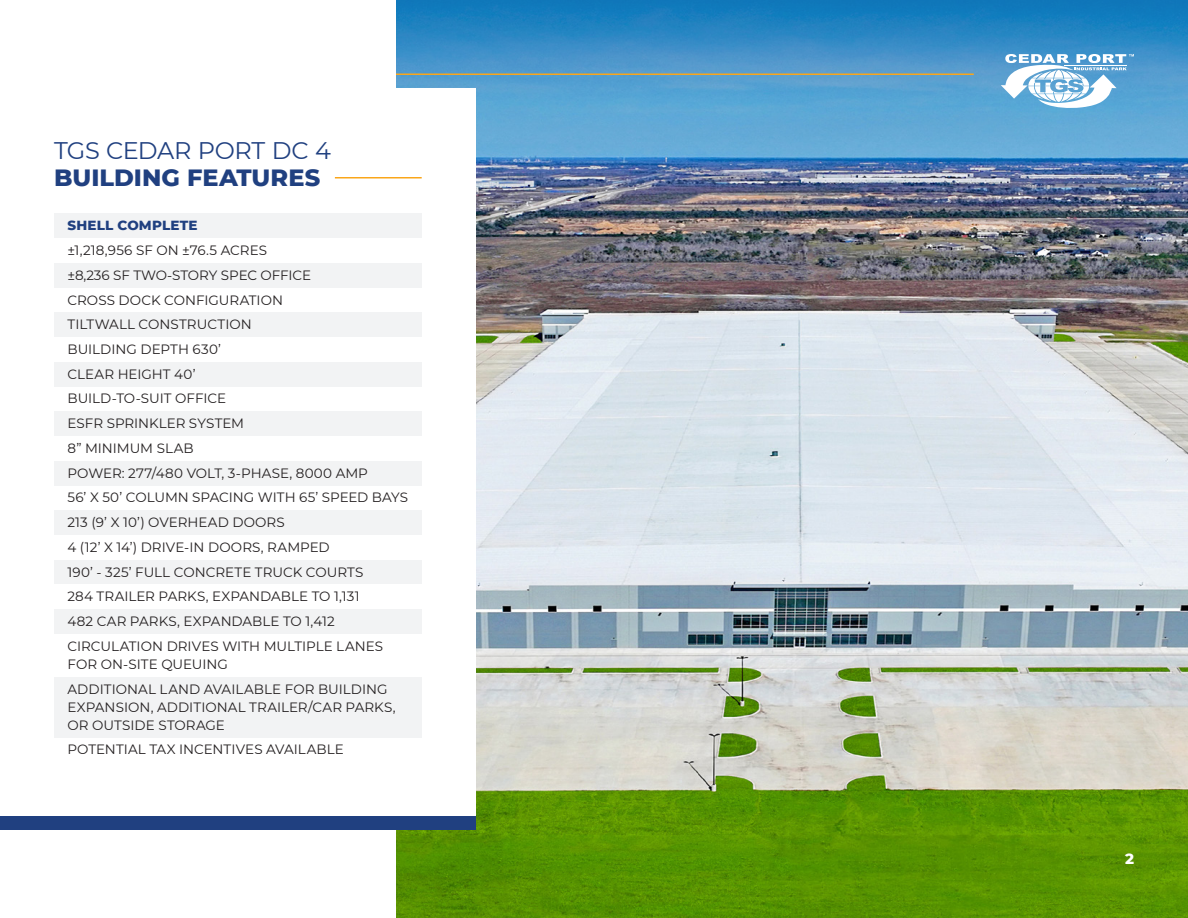
<style>
.page{position:relative;width:1188px;height:918px;background:#fff}
.page>*{position:absolute;margin:0;border:0;box-sizing:border-box;transform-origin:0 0}
.t1{font:800 24px "Montserrat";letter-spacing:.005em;color:#204080}
.t2{font:24px "Montserrat";letter-spacing:-.015em;color:#204080}
.t3{font:800 15px "Montserrat";color:#fff}
.Body_Text{font:13.5px/18px "Montserrat";letter-spacing:.005em;color:#231f20}
.Body_Text-2{font:800 13.5px "Montserrat";letter-spacing:.015em;color:#204080}
</style>
<div class="page">
<img style="left:396px;top:306px;width:792px;height:612px">
<img style="left:396px;top:0;width:792px;height:306px">
<hr style="left:54px;top:74px;width:920px;height:1px;background:#faa61a">
<div style="left:0;top:0;width:396px;height:918px;background:#fff"></div>
<svg style="left:1001px;top:54px;width:133px;height:54px"></svg>
<div style="left:0;top:88px;width:476px;height:728px;background:#fff"></div>
<hr style="left:335px;top:177px;width:87px;height:1px;background:#faa61a">
<div style="left:0;top:816px;width:476px;height:14px;background:#204080"></div>
<div style="left:54px;top:213px;width:368px;height:25px;background:#f2f3f4"></div>
<div style="left:54px;top:263px;width:368px;height:24px;background:#f2f3f4"></div>
<div style="left:54px;top:609px;width:368px;height:25px;background:#f2f3f4"></div>
<div style="left:54px;top:461px;width:368px;height:24px;background:#f2f3f4"></div>
<div style="left:54px;top:362px;width:368px;height:24px;background:#f2f3f4"></div>
<div style="left:54px;top:560px;width:368px;height:24px;background:#f2f3f4"></div>
<div style="left:54px;top:312px;width:368px;height:25px;background:#f2f3f4"></div>
<div style="left:54px;top:510px;width:368px;height:25px;background:#f2f3f4"></div>
<div style="left:54px;top:411px;width:368px;height:25px;background:#f2f3f4"></div>
<div style="left:54px;top:677px;width:368px;height:60px;background:#f2f3f4"></div>
<p class="t2" style="left:54px;top:134px;width:278px">TGS CEDAR PORT DC 4</p>
<p class="t1" style="left:54px;top:160px;width:268px">BUILDING FEATURES</p>
<p class="Body_Text-2" style="left:68px;top:216px;width:131px">SHELL COMPLETE</p>
<p class="Body_Text" style="left:68px;top:241px;width:201px">±1,218,956 SF ON ±76.5 ACRES</p>
<p class="Body_Text" style="left:68px;top:265px;width:245px">±8,236 SF TWO-STORY SPEC OFFICE</p>
<p class="Body_Text" style="left:68px;top:290px;width:217px">CROSS DOCK CONFIGURATION</p>
<p class="Body_Text" style="left:68px;top:315px;width:186px">TILTWALL CONSTRUCTION</p>
<p class="Body_Text" style="left:68px;top:340px;width:155px">BUILDING DEPTH 630’</p>
<p class="Body_Text" style="left:68px;top:364px;width:130px">CLEAR HEIGHT 40’</p>
<p class="Body_Text" style="left:68px;top:389px;width:160px">BUILD-TO-SUIT OFFICE</p>
<p class="Body_Text" style="left:68px;top:414px;width:178px">ESFR SPRINKLER SYSTEM</p>
<p class="Body_Text" style="left:68px;top:439px;width:128px">8” MINIMUM SLAB</p>
<p class="Body_Text" style="left:68px;top:463px;width:302px">POWER: 277/480 VOLT, 3-PHASE, 8000 AMP</p>
<p class="Body_Text" style="left:68px;top:488px;width:342px">56’ X 50’ COLUMN SPACING WITH 65’ SPEED BAYS</p>
<p class="Body_Text" style="left:68px;top:513px;width:219px">213 (9’ X 10’) OVERHEAD DOORS</p>
<p class="Body_Text" style="left:68px;top:538px;width:264px">4 (12’ X 14’) DRIVE-IN DOORS, RAMPED</p>
<p class="Body_Text" style="left:68px;top:562px;width:298px">190’ - 325’ FULL CONCRETE TRUCK COURTS</p>
<p class="Body_Text" style="left:68px;top:587px;width:294px">284 TRAILER PARKS, EXPANDABLE TO 1,131</p>
<p class="Body_Text" style="left:68px;top:612px;width:269px">482 CAR PARKS, EXPANDABLE TO 1,412</p>
<p class="Body_Text" style="left:68px;top:637px;width:317px">CIRCULATION DRIVES WITH MULTIPLE LANES<br>FOR ON-SITE QUEUING</p>
<p class="Body_Text" style="left:68px;top:679px;width:330px">ADDITIONAL LAND AVAILABLE FOR BUILDING<br>EXPANSION, ADDITIONAL TRAILER/CAR PARKS,<br>OR OUTSIDE STORAGE</p>
<p class="Body_Text" style="left:68px;top:740px;width:278px">POTENTIAL TAX INCENTIVES AVAILABLE</p>
<p class="t3" style="left:1125px;top:848px;width:10px">2</p>
</div>
